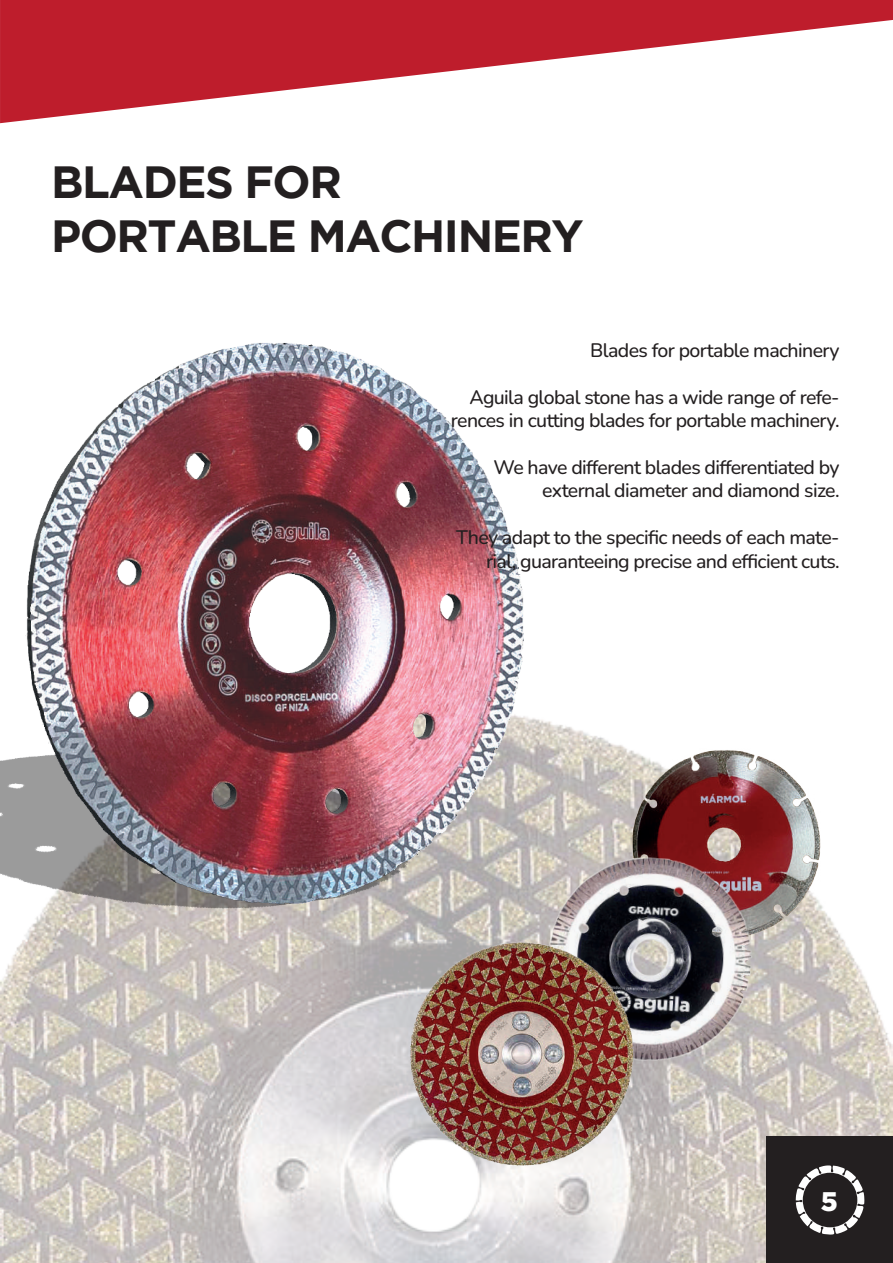
<style>
.page{position:relative;width:893px;height:1263px;background:#fff}
.page>*{position:absolute;margin:0;border:0;box-sizing:border-box;transform-origin:0 0}
.t1{font:700 45px/54px "Gotham";letter-spacing:-.03em;color:#231f20}
.t2{font:900 26.85px "Gotham";color:#fff}
.t3{font:200 19.5px/23.4px "Nunito";letter-spacing:-.03em;color:#231f20;text-align:right}
</style>
<div class="page">
<img style="left:0;top:720px;width:892px;height:543px">
<img style="left:612px;top:725px;width:243px;height:237px">
<div style="left:767px;top:1137px;width:126px;height:126px;background:#231f20"></div>
<svg style="left:796px;top:1165px;width:69px;height:70px"></svg>
<img style="left:0;top:342px;width:541px;height:601px">
<img style="left:532px;top:844px;width:235px;height:234px">
<img style="left:396px;top:926px;width:254px;height:254px">
<svg style="left:0;top:0;width:893px;height:123px;fill:#be1d2c"></svg>
<h1 class="t1" style="left:51px;top:154px;width:534px">BLADES FOR<br>PORTABLE MACHINERY</h1>
<p class="t3" style="left:590px;top:338px;width:251px">Blades for portable machinery</p>
<p class="t3" style="left:451px;top:385px;width:390px">Aguila global stone has a wide range of refe&shy;rences in cutting blades for portable machinery.</p>
<p class="t3" style="left:494px;top:455px;width:348px">We have different blades differentiated by external diameter and diamond size.</p>
<p class="t3" style="left:456px;top:525px;width:385px">They adapt to the specific needs of each mate&shy;rial, guaranteeing precise and efficient cuts.</p>
<h2 class="t2" style="left:821px;top:1185px;width:18px">5</h2>
</div>
